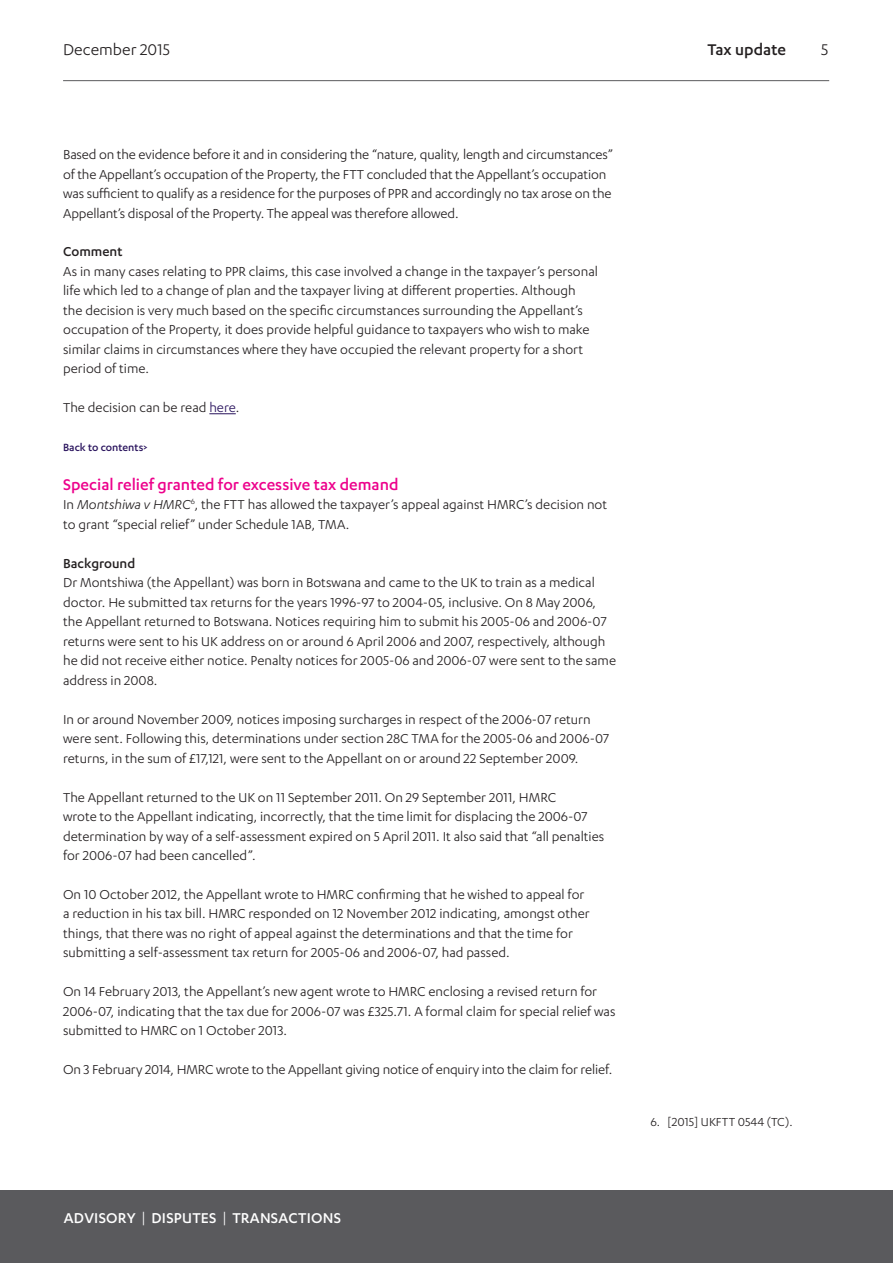
<style>
.page{position:relative;width:893px;height:1263px;background:#fff}
.page>*{position:absolute;margin:0;border:0;box-sizing:border-box;transform-origin:0 0}
.Heading_2__pink{font:500 18px "Karbon";color:#ed028c}
.t1{font:18px "Karbon";color:#231f20}
.t2{font:500 18px "Karbon";color:#231f20}
.t3{font:500 16.5px "Karbon";letter-spacing:.015em;color:#fff}
.Body{font:15px/19.5px "Karbon";color:#231f20}
.Heading_3{font:500 15px "Karbon";color:#231f20}
.t4{font:13.5px "Karbon";color:#231f20}
.Body-2{font:500 12px "Karbon";color:#29135d}
.s1{color:#29135d}
.s2{font-style:italic}
.s3{font-weight:400}
</style>
<div class="page">
<hr style="left:63px;top:80px;width:766px;height:1px;background:#5a5a5d">
<div style="left:0;top:1191px;width:893px;height:72px;background:#5a5a5d"></div>
<svg style="left:209px;top:413px;width:27px;height:1px"></svg>
<p class="t1" style="left:63px;top:39px;width:109px">December 2015</p>
<p class="t2" style="left:707px;top:39px;width:80px">Tax update</p>
<p class="t1" style="left:821px;top:39px;width:9px">5</p>
<p class="Body" style="left:63px;top:144px;width:551px">Based on the evidence before it and in considering the “nature, quality, length and circumstances” of the Appellant’s occupation of the Property, the FTT concluded that the Appellant’s occupation was sufficient to qualify as a residence for the purposes of PPR and accordingly no tax arose on the Appellant’s disposal of the Property. The appeal was therefore allowed.</p>
<p class="Heading_3" style="left:63px;top:243px;width:61px">Comment</p>
<p class="Body" style="left:63px;top:261px;width:536px">As in many cases relating to PPR claims, this case involved a change in the taxpayer’s personal life which led to a change of plan and the taxpayer living at different properties. Although the decision is very much based on the specific circumstances surrounding the Appellant’s occupation of the Property, it does provide helpful guidance to taxpayers who wish to make similar claims in circumstances where they have occupied the relevant property for a short period of time.</p>
<p class="Body" style="left:63px;top:397px;width:178px">The decision can be read <span class="s1">here</span>.</p>
<p class="Body-2" style="left:63px;top:441px;width:86px">Back to contents&gt;</p>
<p class="Heading_2__pink" style="left:63px;top:474px;width:337px">Special relief granted for excessive tax demand</p>
<p class="Body" style="left:63px;top:495px;width:546px">In <span class="s2">Montshiwa v HMRC</span><sup>6</sup>, the FTT has allowed the taxpayer’s appeal against HMRC’s decision not to grant “special relief” under Schedule 1AB, TMA.</p>
<p class="Heading_3" style="left:63px;top:555px;width:74px">Background</p>
<p class="Body" style="left:63px;top:573px;width:554px">Dr Montshiwa (the Appellant) was born in Botswana and came to the UK to train as a medical doctor. He submitted tax returns for the years 1996-97 to 2004-05, inclusive. On 8 May 2006, the Appellant returned to Botswana. Notices requiring him to submit his 2005-06 and 2006-07 returns were sent to his UK address on or around 6 April 2006 and 2007, respectively, although he did not receive either notice. Penalty notices for 2005-06 and 2006-07 were sent to the same address in 2008.</p>
<p class="Body" style="left:63px;top:709px;width:548px">In or around November 2009, notices imposing surcharges in respect of the 2006-07 return were sent. Following this, determinations under section 28C TMA for the 2005-06 and 2006-07 returns, in the sum of £17,121, were sent to the Appellant on or around 22 September 2009.</p>
<p class="Body" style="left:63px;top:787px;width:543px">The Appellant returned to the UK on 11 September 2011. On 29 September 2011, HMRC<br>wrote to the Appellant indicating, incorrectly, that the time limit for displacing the 2006-07 determination by way of a self-assessment expired on 5 April 2011. It also said that “all penalties for 2006-07 had been cancelled”.</p>
<p class="Body" style="left:63px;top:884px;width:528px">On 10 October 2012, the Appellant wrote to HMRC confirming that he wished to appeal for a reduction in his tax bill. HMRC responded on 12 November 2012 indicating, amongst other things, that there was no right of appeal against the determinations and that the time for submitting a self-assessment tax return for 2005-06 and 2006-07, had passed.</p>
<p class="Body" style="left:63px;top:981px;width:554px">On 14 February 2013, the Appellant’s new agent wrote to HMRC enclosing a revised return for<br>2006-07, indicating that the tax due for 2006-07 was £325.71. A formal claim for special relief was submitted to HMRC on 1 October 2013.</p>
<p class="Body" style="left:63px;top:1059px;width:551px">On 3 February 2014, HMRC wrote to the Appellant giving notice of enquiry into the claim for relief.</p>
<p class="t3" style="left:64px;top:1208px;width:279px">ADVISORY <span class="s3">|</span> DISPUTES <span class="s3">|</span> TRANSACTIONS</p>
<p class="t4" style="left:651px;top:1114px;width:143px">6. [2015] UKFTT 0544 (TC).</p>
</div>
